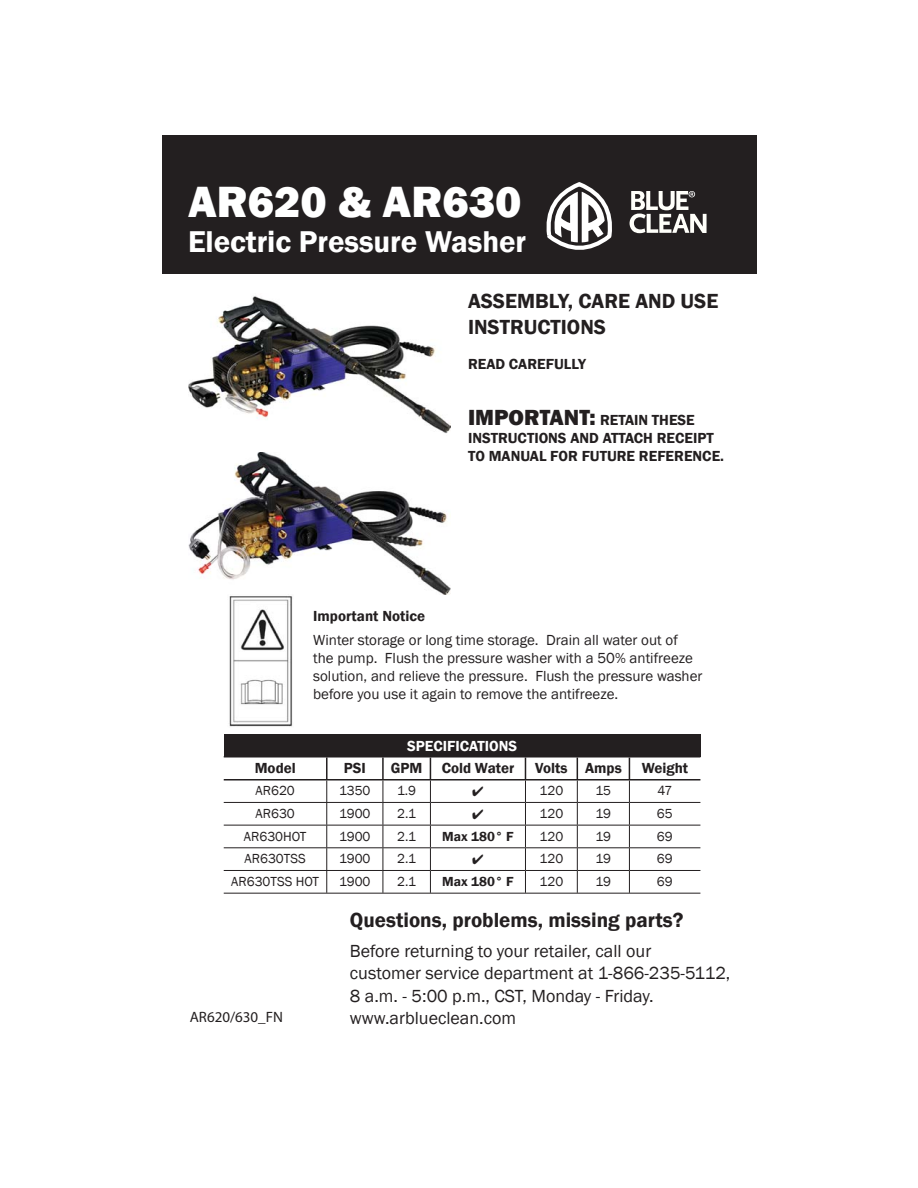
<style>
.page{position:relative;width:918px;height:1188px;background:#fff}
.page>*{position:absolute;margin:0;border:0;box-sizing:border-box;transform-origin:0 0}
.t1{font:800 45px "Franklin Gothic";color:#fff}
.t2{font:600 30.9px "Franklin Gothic";letter-spacing:-.005em;color:#fff}
.t3{font:600 21px/25.2px "Franklin Gothic";color:#231f20}
.t4{font:18px/22.5px "Franklin Gothic";color:#231f20}
.t5{font:15px/18px "Franklin Gothic";color:#231f20}
.t6{font:600 15px/18px "Franklin Gothic";color:#231f20}
.t7{font:600 15px "Franklin Gothic";color:#fff}
.t8{font:15px "Myriad Pro";color:#231f20}
.t9{font:13.5px "Franklin Gothic";color:#231f20}
.t10{font:600 13.5px "Franklin Gothic";color:#231f20}
.s1{font-weight:800;font-size:22.5px}
</style>
<div class="page">
<div style="left:162px;top:135px;width:594px;height:139px;background:#231f20"></div>
<svg style="left:546px;top:182px;width:66px;height:68px"></svg>
<svg style="left:630px;top:191px;width:77px;height:42px"></svg>
<img style="left:188px;top:296px;width:262px;height:138px">
<img style="left:189px;top:453px;width:261px;height:141px">
<img style="left:229px;top:596px;width:64px;height:131px">
<div style="left:224px;top:734px;width:476px;height:23px;background:#231f20"></div>
<hr style="left:224px;top:802px;width:159px;height:1px;background:#231f20">
<hr style="left:383px;top:802px;width:47px;height:1px;background:#231f20">
<hr style="left:430px;top:802px;width:95px;height:1px;background:#231f20">
<hr style="left:525px;top:802px;width:52px;height:1px;background:#231f20">
<hr style="left:577px;top:802px;width:52px;height:1px;background:#231f20">
<hr style="left:629px;top:802px;width:71px;height:1px;background:#231f20">
<hr style="left:224px;top:825px;width:159px;height:1px;background:#231f20">
<hr style="left:383px;top:825px;width:47px;height:1px;background:#231f20">
<hr style="left:430px;top:825px;width:95px;height:1px;background:#231f20">
<hr style="left:525px;top:825px;width:52px;height:1px;background:#231f20">
<hr style="left:577px;top:825px;width:52px;height:1px;background:#231f20">
<hr style="left:629px;top:825px;width:71px;height:1px;background:#231f20">
<hr style="left:224px;top:847px;width:159px;height:1px;background:#231f20">
<hr style="left:383px;top:847px;width:47px;height:1px;background:#231f20">
<hr style="left:430px;top:847px;width:95px;height:1px;background:#231f20">
<hr style="left:525px;top:847px;width:52px;height:1px;background:#231f20">
<hr style="left:577px;top:847px;width:52px;height:1px;background:#231f20">
<hr style="left:629px;top:847px;width:71px;height:1px;background:#231f20">
<hr style="left:224px;top:870px;width:159px;height:1px;background:#231f20">
<svg style="left:326px;top:781px;width:1px;height:112px"></svg>
<hr style="left:383px;top:870px;width:47px;height:1px;background:#231f20">
<svg style="left:383px;top:781px;width:1px;height:112px"></svg>
<hr style="left:430px;top:870px;width:95px;height:1px;background:#231f20">
<hr style="left:525px;top:870px;width:52px;height:1px;background:#231f20">
<hr style="left:577px;top:870px;width:52px;height:1px;background:#231f20">
<hr style="left:629px;top:870px;width:71px;height:1px;background:#231f20">
<hr style="left:224px;top:893px;width:476px;height:1px;background:#231f20">
<hr style="left:224px;top:756px;width:159px;height:2px;background:#231f20">
<hr style="left:326px;top:758px;width:2px;height:21px;background:#231f20">
<hr style="left:383px;top:756px;width:47px;height:2px;background:#231f20">
<hr style="left:382px;top:758px;width:2px;height:21px;background:#231f20">
<hr style="left:430px;top:756px;width:95px;height:2px;background:#231f20">
<svg style="left:430px;top:758px;width:1px;height:135px"></svg>
<hr style="left:525px;top:756px;width:52px;height:2px;background:#231f20">
<svg style="left:525px;top:758px;width:1px;height:135px"></svg>
<hr style="left:577px;top:756px;width:52px;height:2px;background:#231f20">
<svg style="left:577px;top:758px;width:1px;height:135px"></svg>
<hr style="left:629px;top:756px;width:71px;height:2px;background:#231f20">
<svg style="left:629px;top:758px;width:1px;height:135px"></svg>
<hr style="left:224px;top:779px;width:476px;height:2px;background:#231f20">
<h1 class="t1" style="left:188px;top:176px;width:335px">AR620 &amp; AR630</h1>
<h2 class="t2" style="left:188px;top:224px;width:340px">Electric Pressure Washer</h2>
<h3 class="t3" style="left:468px;top:289px;width:252px">ASSEMBLY, CARE AND USE<br>INSTRUCTIONS</h3>
<p class="t6" style="left:468px;top:355px;width:119px">READ CAREFULLY</p>
<p class="t6" style="left:468px;top:410px;width:258px"><span class="s1">IMPORTANT:</span> RETAIN THESE<br>INSTRUCTIONS AND ATTACH RECEIPT<br>TO MANUAL FOR FUTURE REFERENCE.</p>
<p class="t6" style="left:313px;top:606px;width:113px">Important Notice</p>
<p class="t5" style="left:313px;top:631px;width:391px">Winter storage or long time storage. Drain all water out of<br>the pump. Flush the pressure washer with a 50% antifreeze solution, and relieve the pressure. Flush the pressure washer before you use it again to remove the antifreeze.</p>
<p class="t7" style="left:407px;top:737px;width:112px">SPECIFICATIONS</p>
<p class="t6" style="left:255px;top:759px;width:43px">Model</p>
<p class="t6" style="left:344px;top:759px;width:24px">PSI</p>
<p class="t6" style="left:391px;top:759px;width:33px">GPM</p>
<p class="t6" style="left:442px;top:759px;width:74px">Cold Water</p>
<p class="t6" style="left:535px;top:759px;width:88px">Volts Amps</p>
<p class="t6" style="left:642px;top:759px;width:48px">Weight</p>
<p class="t9" style="left:256px;top:783px;width:41px">AR620</p>
<p class="t9" style="left:339px;top:783px;width:33px">1350</p>
<p class="t9" style="left:397px;top:783px;width:21px">1.9</p>
<p class="t9" style="left:540px;top:783px;width:25px">120</p>
<p class="t9" style="left:596px;top:783px;width:17px">15</p>
<p class="t9" style="left:657px;top:783px;width:16px">47</p>
<p class="t9" style="left:256px;top:806px;width:41px">AR630</p>
<p class="t9" style="left:339px;top:806px;width:33px">1900</p>
<p class="t9" style="left:397px;top:806px;width:20px">2.1</p>
<p class="t9" style="left:540px;top:806px;width:25px">120</p>
<p class="t9" style="left:596px;top:806px;width:17px">19</p>
<p class="t9" style="left:657px;top:806px;width:17px">65</p>
<p class="t9" style="left:244px;top:828px;width:64px">AR630HOT</p>
<p class="t9" style="left:339px;top:828px;width:33px">1900</p>
<p class="t9" style="left:397px;top:828px;width:20px">2.1</p>
<p class="t10" style="left:442px;top:828px;width:73px">Max 180° F</p>
<p class="t9" style="left:540px;top:828px;width:25px">120</p>
<p class="t9" style="left:596px;top:828px;width:17px">19</p>
<p class="t9" style="left:657px;top:828px;width:17px">69</p>
<p class="t9" style="left:245px;top:851px;width:63px">AR630TSS</p>
<p class="t9" style="left:339px;top:851px;width:33px">1900</p>
<p class="t9" style="left:397px;top:851px;width:20px">2.1</p>
<p class="t9" style="left:540px;top:851px;width:25px">120</p>
<p class="t9" style="left:596px;top:851px;width:17px">19</p>
<p class="t9" style="left:657px;top:851px;width:17px">69</p>
<p class="t9" style="left:231px;top:874px;width:89px">AR630TSS HOT</p>
<p class="t9" style="left:339px;top:874px;width:33px">1900</p>
<p class="t9" style="left:397px;top:874px;width:20px">2.1</p>
<p class="t10" style="left:442px;top:874px;width:73px">Max 180° F</p>
<p class="t9" style="left:540px;top:874px;width:25px">120</p>
<p class="t9" style="left:596px;top:874px;width:17px">19</p>
<p class="t9" style="left:657px;top:874px;width:17px">69</p>
<p class="t8" style="left:190px;top:1011px;width:95px">AR620/630_FN</p>
<h3 class="t3" style="left:350px;top:908px;width:335px">Questions, problems, missing parts?</h3>
<p class="t4" style="left:350px;top:939px;width:382px">Before returning to your retailer, call our<br>customer service department at 1-866-235-5112, 8 a.m. - 5:00 p.m., CST, Monday - Friday. www.arblueclean.com</p>
<p class="t8" style="left:455px;top:1012px;width:9px">1</p>
</div>
